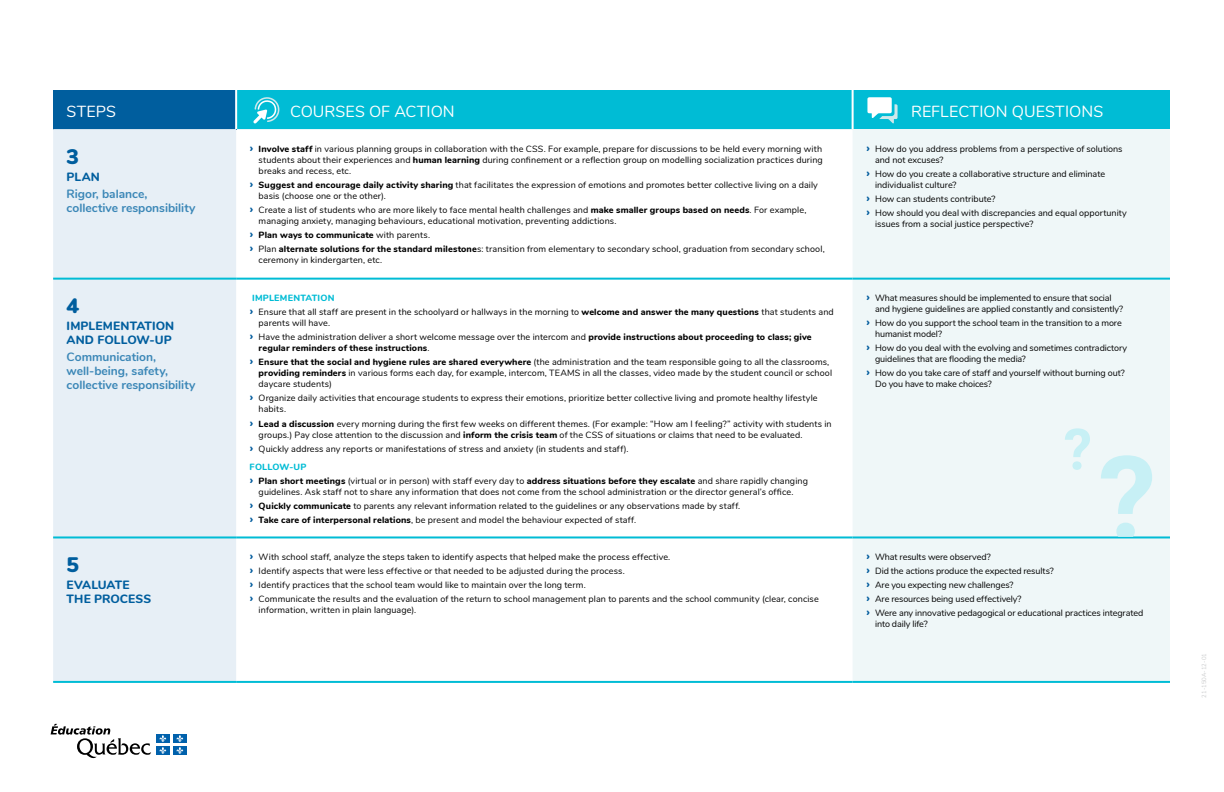
<style>
.page{position:relative;width:1224px;height:792px;background:#fff}
.page>*{position:absolute;margin:0;border:0;box-sizing:border-box;transform-origin:0 0}
.Liste_1{font:900 21px "Nunito";color:#005e9e}
.Liste_1-2{font:16px "Nunito";letter-spacing:.005em;color:#fff}
.Liste_1-3{font:700 12px/14px "Nunito";color:#3b87b7}
.Liste_1-4{font:800 12px/14px "Nunito";letter-spacing:.01em;color:#005e9e}
.H4{font:800 12px/14px "Nunito";letter-spacing:.005em;color:#005e9e}
.t1{font:9px/11px "Nunito";letter-spacing:.01em;color:#000}
.t2{font:9px/11px "Nunito";letter-spacing:-.01em;color:#000}
.t3{font:800 9px/11px "Nunito";letter-spacing:.015em;color:#000}
.Liste_1-5{font:800 9px "Nunito";letter-spacing:.025em;color:#00bcd5}
.Numéro_édition{font:300 6px "Nunito";color:#bfc0c1}
.s1{font-weight:700;font-size:12px;color:#005b9d}
.s2{font-weight:800}
.s3{font-weight:400}
</style>
<div class="page">
<div style="left:53px;top:90px;width:183px;height:39px;background:#005e9e"></div>
<div style="left:53px;top:129px;width:183px;height:552px;background:#e7eff6"></div>
<div style="left:853px;top:129px;width:317px;height:552px;background:#eff7f8"></div>
<hr style="left:235px;top:90px;width:2px;height:39px;background:#fff">
<hr style="left:53px;top:681px;width:183px;height:2px;background:#00bcd5">
<hr style="left:236px;top:681px;width:617px;height:2px;background:#00bcd5">
<hr style="left:853px;top:681px;width:317px;height:2px;background:#00bcd5">
<hr style="left:53px;top:536px;width:183px;height:2px;background:#00bcd5">
<hr style="left:236px;top:536px;width:617px;height:2px;background:#00bcd5">
<hr style="left:853px;top:536px;width:317px;height:2px;background:#00bcd5">
<hr style="left:53px;top:278px;width:183px;height:2px;background:#00bcd5">
<hr style="left:236px;top:278px;width:617px;height:2px;background:#00bcd5">
<hr style="left:853px;top:278px;width:317px;height:2px;background:#00bcd5">
<div style="left:237px;top:90px;width:933px;height:39px;background:#00bcd5"></div>
<svg style="left:1101px;top:455px;width:51px;height:82px"></svg>
<svg style="left:1065px;top:428px;width:25px;height:42px"></svg>
<img style="left:50px;top:723px;width:137px;height:36px">
<p class="Liste_1-2" style="left:67px;top:99px;width:51px">STEPS</p>
<p class="Liste_1-2" style="left:290px;top:99px;width:166px">COURSES OF ACTION</p>
<p class="Liste_1-2" style="left:911px;top:99px;width:194px">REFLECTION QUESTIONS</p>
<p class="Liste_1" style="left:67px;top:141px;width:14px">3</p>
<p class="H4" style="left:67px;top:169px;width:35px">PLAN</p>
<p class="Liste_1-3" style="left:67px;top:186px;width:130px">Rigor, balance, collective responsibility</p>
<p class="t1" style="left:259px;top:143px;width:566px;text-align:justify;text-indent:-9px"><span class="s1">›</span> <span class="s2">Involve staff</span> in various planning groups in collaboration with the CSS. For example, prepare for discussions to be held every morning with students about their experiences and <span class="s2">human learning</span> during confinement or a reflection group on modelling socialization practices during breaks and recess, etc.</p>
<p class="t1" style="left:259px;top:179px;width:561px;text-indent:-9px"><span class="s1">›</span> <span class="s2">Suggest and encourage daily activity sharing</span> that facilitates the expression of emotions and promotes better collective living on a daily basis (choose one or the other).</p>
<p class="t1" style="left:259px;top:204px;width:549px;text-indent:-9px"><span class="s1">›</span> Create a list of students who are more likely to face mental health challenges and <span class="s2">make smaller groups based on needs</span>. For example, managing anxiety, managing behaviours, educational motivation, preventing addictions.</p>
<p class="t3" style="left:250px;top:229px;width:182px"><span class="s1">›</span> Plan ways to communicate <span class="s3">with parents.</span></p>
<p class="t1" style="left:259px;top:243px;width:568px;text-indent:-9px"><span class="s1">›</span> Plan <span class="s2">alternate solutions for the standard milestone</span>s: transition from elementary to secondary school, graduation from secondary school, ceremony in kindergarten, etc.</p>
<p class="t1" style="left:875px;top:143px;width:249px;text-indent:-9px"><span class="s1">›</span> How do you address problems from a perspective of solutions and not excuses?</p>
<p class="t1" style="left:875px;top:168px;width:232px;text-indent:-9px"><span class="s1">›</span> How do you create a collaborative structure and eliminate individualist culture?</p>
<p class="t1" style="left:866px;top:193px;width:131px"><span class="s1">›</span> How can students contribute?</p>
<p class="t1" style="left:875px;top:207px;width:253px;text-indent:-9px"><span class="s1">›</span> How should you deal with discrepancies and equal opportunity issues from a social justice perspective?</p>
<p class="Liste_1" style="left:67px;top:291px;width:14px">4</p>
<p class="Liste_1-4" style="left:67px;top:319px;width:109px">IMPLEMENTATION<br>AND FOLLOW-UP</p>
<p class="Liste_1-3" style="left:67px;top:350px;width:130px">Communication, well-being, safety, collective responsibility</p>
<p class="Liste_1" style="left:67px;top:549px;width:14px">5</p>
<p class="H4" style="left:67px;top:577px;width:86px">EVALUATE<br>THE PROCESS</p>
<p class="Liste_1-5" style="left:252px;top:291px;width:84px">IMPLEMENTATION</p>
<p class="t1" style="left:259px;top:306px;width:577px;text-indent:-9px"><span class="s1">›</span> Ensure that all staff are present in the schoolyard or hallways in the morning to <span class="s2">welcome and answer the many questions</span> that students and parents will have.</p>
<p class="t3" style="left:259px;top:331px;width:555px;text-indent:-9px"><span class="s1">›</span> <span class="s3">Have the administration deliver a short welcome message over the intercom and</span> provide instructions about proceeding to class; give regular reminders of these instructions<span class="s3">.</span></p>
<p class="t1" style="left:259px;top:356px;width:575px;text-indent:-9px"><span class="s1">›</span> <span class="s2">Ensure that the social and hygiene rules are shared everywhere</span> (the administration and the team responsible going to all the classrooms, <span class="s2">providing reminders</span> in various forms each day, for example, intercom, TEAMS in all the classes, video made by the student council or school daycare students)</p>
<p class="t1" style="left:259px;top:392px;width:561px;text-indent:-9px"><span class="s1">›</span> Organize daily activities that encourage students to express their emotions, prioritize better collective living and promote healthy lifestyle habits.</p>
<p class="t1" style="left:259px;top:417px;width:575px;text-indent:-9px"><span class="s1">›</span> <span class="s2">Lead a discussion</span> every morning during the first few weeks on different themes. (For example: “How am I feeling?” activity with students in groups.) Pay close attention to the discussion and <span class="s2">inform the crisis team</span> of the CSS of situations or claims that need to be evaluated.</p>
<p class="t1" style="left:250px;top:442px;width:381px"><span class="s1">›</span> Quickly address any reports or manifestations of stress and anxiety (in students and staff).</p>
<p class="Liste_1-5" style="left:250px;top:460px;width:58px">FOLLOW-UP</p>
<p class="t1" style="left:259px;top:475px;width:551px;text-indent:-9px"><span class="s1">›</span> <span class="s2">Plan short meetings</span> (virtual or in person) with staff every day to <span class="s2">address situations before they escalate</span> and share rapidly changing guidelines. Ask staff not to share any information that does not come from the school administration or the director general’s office.</p>
<p class="t1" style="left:250px;top:500px;width:492px"><span class="s1">›</span> <span class="s2">Quickly communicate</span> to parents any relevant information related to the guidelines or any observations made by staff.</p>
<p class="t1" style="left:250px;top:514px;width:388px"><span class="s1">›</span> <span class="s2">Take care of interpersonal relations</span>, be present and model the behaviour expected of staff.</p>
<p class="t1" style="left:250px;top:551px;width:422px"><span class="s1">›</span> With school staff, analyze the steps taken to identify aspects that helped make the process effective.</p>
<p class="t1" style="left:250px;top:565px;width:377px"><span class="s1">›</span> Identify aspects that were less effective or that needed to be adjusted during the process.</p>
<p class="t1" style="left:250px;top:579px;width:338px"><span class="s1">›</span> Identify practices that the school team would like to maintain over the long term.</p>
<p class="t1" style="left:259px;top:593px;width:562px;text-indent:-9px"><span class="s1">›</span> Communicate the results and the evaluation of the return to school management plan to parents and the school community (clear, concise information, written in plain language).</p>
<p class="t2" style="left:875px;top:292px;width:250px;text-indent:-9px"><span class="s1">›</span> What measures should be implemented to ensure that social and hygiene guidelines are applied constantly and consistently?</p>
<p class="t2" style="left:875px;top:317px;width:248px;text-indent:-9px"><span class="s1">›</span> How do you support the school team in the transition to a more humanist model?</p>
<p class="t2" style="left:875px;top:342px;width:254px;text-indent:-9px"><span class="s1">›</span> How do you deal with the evolving and sometimes contradictory guidelines that are flooding the media?</p>
<p class="t2" style="left:875px;top:367px;width:251px;text-indent:-9px"><span class="s1">›</span> How do you take care of staff and yourself without burning out?<br>Do you have to make choices?</p>
<p class="t2" style="left:866px;top:551px;width:126px"><span class="s1">›</span> What results were observed?</p>
<p class="t2" style="left:866px;top:565px;width:189px"><span class="s1">›</span> Did the actions produce the expected results?</p>
<p class="t2" style="left:866px;top:579px;width:149px"><span class="s1">›</span> Are you expecting new challenges?</p>
<p class="t1" style="left:866px;top:593px;width:157px"><span class="s1">›</span> Are resources being used effectively?</p>
<p class="t2" style="left:875px;top:607px;width:270px;text-indent:-9px"><span class="s1">›</span> Were any innovative pedagogical or educational practices integrated into daily life?</p>
<p class="Numéro_édition" style="left:1200px;top:698px;width:46px;rotate:-90deg">21-150A-12-01</p>
</div>
